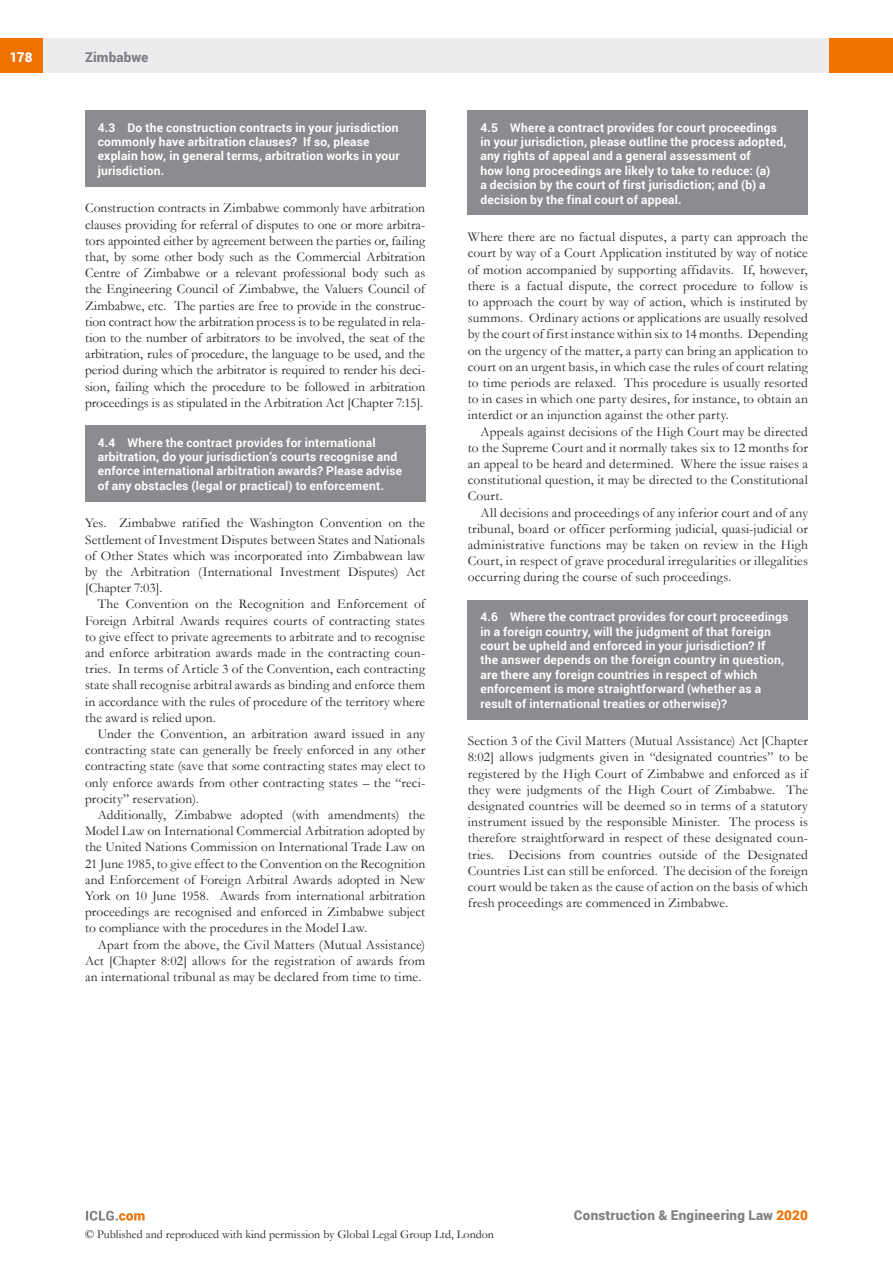
<style>
.page{position:relative;width:893px;height:1263px;background:#fff}
.page>*{position:absolute;margin:0;border:0;box-sizing:border-box;transform-origin:0 0}
.MS_Body_Text_-_First{font:13.5px/16.2px "Garamond";letter-spacing:.005em;color:#231f20;text-align:justify}
.MS_Body_Text_-_Secon{font:13.5px/16.2px "Garamond";letter-spacing:.01em;color:#231f20;text-align:justify}
.t1{font:900 13.5px "Roboto";letter-spacing:.015em;color:#808285}
.t2{font:900 13.5px "Roboto";color:#fff}
.MS_-_Question{font:700 12px/14.4px "Roboto";letter-spacing:.015em;color:#fff}
.t3{font:12px "Garamond";color:#231f20}
.s1{color:#ef7100}
</style>
<div class="page">
<div style="left:43px;top:38px;width:786px;height:34px;background:#ececee"></div>
<div style="left:0;top:38px;width:43px;height:34px;background:#ef7100"></div>
<div style="left:829px;top:38px;width:64px;height:34px;background:#ef7100"></div>
<svg style="left:86px;top:1211px;width:59px;height:9px"></svg>
<div style="left:468px;top:111px;width:340px;height:104px;background:#8a8c8f"></div>
<div style="left:468px;top:600px;width:340px;height:119px;background:#8a8c8f"></div>
<div style="left:85px;top:111px;width:340px;height:76px;background:#8a8c8f"></div>
<div style="left:85px;top:426px;width:340px;height:76px;background:#8a8c8f"></div>
<p class="t2" style="left:10px;top:48px;width:24px">178</p>
<p class="t1" style="left:85px;top:48px;width:65px">Zimbabwe</p>
<p class="MS_-_Question" style="left:98px;top:120px;width:303px">4.3 Do the construction contracts in your jurisdiction commonly have arbitration clauses? If so, please explain how, in general terms, arbitration works in your jurisdiction.</p>
<p class="MS_Body_Text_-_First" style="left:85px;top:200px;width:342px">Construction contracts in Zimbabwe commonly have arbitration clauses providing for referral of disputes to one or more arbitra&shy;tors appointed either by agreement between the parties or, failing that, by some other body such as the Commercial Arbitration Centre of Zimbabwe or a relevant professional body such as the Engineering Council of Zimbabwe, the Valuers Council of Zimbabwe, etc. The parties are free to provide in the construc&shy;tion contract how the arbitration process is to be regulated in rela&shy;tion to the number of arbitrators to be involved, the seat of the arbitration, rules of procedure, the language to be used, and the period during which the arbitrator is required to render his deci&shy;sion, failing which the procedure to be followed in arbitration proceedings is as stipulated in the Arbitration Act [Chapter 7:15].</p>
<p class="MS_-_Question" style="left:98px;top:435px;width:306px">4.4 Where the contract provides for international arbitration, do your jurisdiction’s courts recognise and enforce international arbitration awards? Please advise of any obstacles (legal or practical) to enforcement.</p>
<p class="MS_Body_Text_-_First" style="left:85px;top:515px;width:342px">Yes. Zimbabwe ratified the Washington Convention on the Settlement of Investment Disputes between States and Nationals of Other States which was incorporated into Zimbabwean law by the Arbitration (International Investment Disputes) Act [Chapter 7:03].</p>
<p class="MS_Body_Text_-_Secon" style="left:85px;top:596px;width:342px;text-indent:13px">The Convention on the Recognition and Enforcement of Foreign Arbitral Awards requires courts of contracting states to give effect to private agreements to arbitrate and to recognise and enforce arbitration awards made in the contracting coun&shy;tries. In terms of Article 3 of the Convention, each contracting state shall recognise arbitral awards as binding and enforce them in accordance with the rules of procedure of the territory where the award is relied upon.</p>
<p class="MS_Body_Text_-_Secon" style="left:85px;top:725px;width:342px;text-indent:13px">Under the Convention, an arbitration award issued in any contracting state can generally be freely enforced in any other contracting state (save that some contracting states may elect to only enforce awards from other contracting states – the “reci&shy;procity” reservation).</p>
<p class="MS_Body_Text_-_Secon" style="left:85px;top:806px;width:342px;text-indent:13px">Additionally, Zimbabwe adopted (with amendments) the Model Law on International Commercial Arbitration adopted by the United Nations Commission on International Trade Law on 21 June 1985, to give effect to the Convention on the Recognition and Enforcement of Foreign Arbitral Awards adopted in New York on 10 June 1958. Awards from international arbitration proceedings are recognised and enforced in Zimbabwe subject to compliance with the procedures in the Model Law.</p>
<p class="MS_Body_Text_-_Secon" style="left:85px;top:936px;width:342px;text-indent:13px">Apart from the above, the Civil Matters (Mutual Assistance)<br>Act [Chapter 8:02] allows for the registration of awards from an international tribunal as may be declared from time to time.</p>
<p class="MS_-_Question" style="left:480px;top:120px;width:307px">4.5 Where a contract provides for court proceedings in your jurisdiction, please outline the process adopted, any rights of appeal and a general assessment of<br>how long proceedings are likely to take to reduce: (a)<br>a decision by the court of first jurisdiction; and (b) a decision by the final court of appeal.</p>
<p class="MS_Body_Text_-_First" style="left:468px;top:228px;width:342px">Where there are no factual disputes, a party can approach the court by way of a Court Application instituted by way of notice of motion accompanied by supporting affidavits. If, however, there is a factual dispute, the correct procedure to follow is to approach the court by way of action, which is instituted by summons. Ordinary actions or applications are usually resolved by the court of first instance within six to 14 months. Depending on the urgency of the matter, a party can bring an application to court on an urgent basis, in which case the rules of court relating to time periods are relaxed. This procedure is usually resorted to in cases in which one party desires, for instance, to obtain an interdict or an injunction against the other party.</p>
<p class="MS_Body_Text_-_Secon" style="left:468px;top:423px;width:342px;text-indent:13px">Appeals against decisions of the High Court may be directed to the Supreme Court and it normally takes six to 12 months for an appeal to be heard and determined. Where the issue raises a constitutional question, it may be directed to the Constitutional Court.</p>
<p class="MS_Body_Text_-_Secon" style="left:468px;top:504px;width:342px;text-indent:13px">All decisions and proceedings of any inferior court and of any tribunal, board or officer performing judicial, quasi-judicial or administrative functions may be taken on review in the High Court, in respect of grave procedural irregularities or illegalities occurring during the course of such proceedings.</p>
<p class="MS_-_Question" style="left:480px;top:609px;width:309px">4.6 Where the contract provides for court proceedings in a foreign country, will the judgment of that foreign court be upheld and enforced in your jurisdiction? If<br>the answer depends on the foreign country in question, are there any foreign countries in respect of which enforcement is more straightforward (whether as a result of international treaties or otherwise)?</p>
<p class="MS_Body_Text_-_First" style="left:468px;top:732px;width:342px">Section 3 of the Civil Matters (Mutual Assistance) Act [Chapter 8:02] allows judgments given in “designated countries” to be registered by the High Court of Zimbabwe and enforced as if they were judgments of the High Court of Zimbabwe. The designated countries will be deemed so in terms of a statutory instrument issued by the responsible Minister. The process is therefore straightforward in respect of these designated coun&shy;tries. Decisions from countries outside of the Designated Countries List can still be enforced. The decision of the foreign court would be taken as the cause of action on the basis of which fresh proceedings are commenced in Zimbabwe.</p>
<p class="t1" style="left:574px;top:1206px;width:235px">Construction &amp; Engineering Law <span class="s1">2020</span></p>
<p class="t3" style="left:85px;top:1226px;width:410px">© Published and reproduced with kind permission by Global Legal Group Ltd, London</p>
</div>
